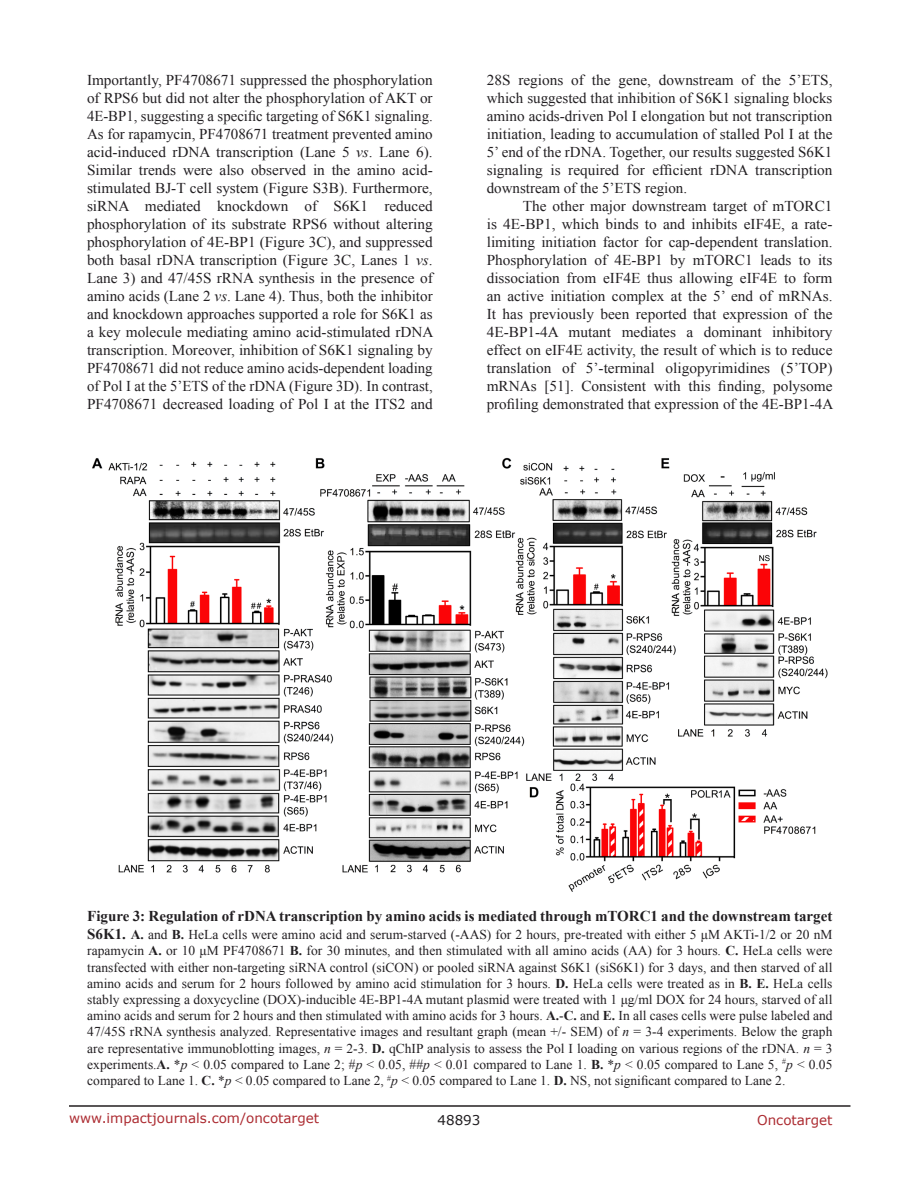
<style>
.page{position:relative;width:918px;height:1188px;background:#fff}
.page>*{position:absolute;margin:0;border:0;box-sizing:border-box;transform-origin:0 0}
.BodyText{font:15px/18px "Times New Roman";color:#221f22;text-align:justify}
.FigureText{font:700 15px "Times New Roman";color:#221f22}
.FigureText-2{font:13.5px/16.2px "Times New Roman";color:#221f22;text-align:justify}
.t1{font:13.5px "Verdana";color:#ac2b31}
.t2{font:13.5px "Verdana";color:#221f22}
.s1{font-style:italic}
.s2{font-weight:700;font-size:15px}
.s3{font-weight:700}
</style>
<div class="page">
<hr style="left:69px;top:1105px;width:781px;height:2px;background:#231f20">
<img style="left:92px;top:457px;width:736px;height:435px">
<p class="BodyText" style="left:87px;top:71px;width:348px">Importantly, PF4708671 suppressed the phosphorylation of RPS6 but did not alter the phosphorylation of AKT or 4E-BP1, suggesting a specific targeting of S6K1 signaling.<br>As for rapamycin, PF4708671 treatment prevented amino acid-induced rDNA transcription (Lane 5 <span class="s1">vs</span>. Lane 6).<br>Similar trends were also observed in the amino acid&shy;stimulated BJ-T cell system (Figure S3B). Furthermore, siRNA mediated knockdown of S6K1 reduced phosphorylation of its substrate RPS6 without altering phosphorylation of 4E-BP1 (Figure 3C), and suppressed both basal rDNA transcription (Figure 3C, Lanes 1 <span class="s1">vs</span>.<br>Lane 3) and 47/45S rRNA synthesis in the presence of amino acids (Lane 2 <span class="s1">vs</span>. Lane 4). Thus, both the inhibitor and knockdown approaches supported a role for S6K1 as a key molecule mediating amino acid-stimulated rDNA transcription. Moreover, inhibition of S6K1 signaling by PF4708671 did not reduce amino acids-dependent loading of Pol I at the 5’ETS of the rDNA (Figure 3D). In contrast, PF4708671 decreased loading of Pol I at the ITS2 and</p>
<p class="BodyText" style="left:487px;top:71px;width:347px">28S regions of the gene, downstream of the 5’ETS, which suggested that inhibition of S6K1 signaling blocks amino acids-driven Pol I elongation but not transcription initiation, leading to accumulation of stalled Pol I at the 5’ end of the rDNA. Together, our results suggested S6K1 signaling is required for efficient rDNA transcription downstream of the 5’ETS region.</p>
<p class="BodyText" style="left:487px;top:197px;width:348px;text-indent:36px">The other major downstream target of mTORC1 is 4E-BP1, which binds to and inhibits eIF4E, a rate&shy;limiting initiation factor for cap-dependent translation.<br>Phosphorylation of 4E-BP1 by mTORC1 leads to its dissociation from eIF4E thus allowing eIF4E to form an active initiation complex at the 5’ end of mRNAs.<br>It has previously been reported that expression of the 4E-BP1-4A mutant mediates a dominant inhibitory effect on eIF4E activity, the result of which is to reduce translation of 5’-terminal oligopyrimidines (5’TOP) mRNAs [51]. Consistent with this finding, polysome profiling demonstrated that expression of the 4E-BP1-4A</p>
<p class="FigureText" style="left:87px;top:906px;width:747px">Figure 3: Regulation of rDNA transcription by amino acids is mediated through mTORC1 and the downstream target</p>
<p class="FigureText-2" style="left:87px;top:926px;width:747px"><span class="s2">S6K1.</span> <span class="s3">A.</span> and <span class="s3">B.</span> HeLa cells were amino acid and serum-starved (-AAS) for 2 hours, pre-treated with either 5 μM AKTi-1/2 or 20 nM rapamycin <span class="s3">A.</span> or 10 μM PF4708671 <span class="s3">B.</span> for 30 minutes, and then stimulated with all amino acids (AA) for 3 hours. <span class="s3">C.</span> HeLa cells were transfected with either non-targeting siRNA control (siCON) or pooled siRNA against S6K1 (siS6K1) for 3 days, and then starved of all amino acids and serum for 2 hours followed by amino acid stimulation for 3 hours. <span class="s3">D.</span> HeLa cells were treated as in <span class="s3">B. E.</span> HeLa cells stably expressing a doxycycline (DOX)-inducible 4E-BP1-4A mutant plasmid were treated with 1 μg/ml DOX for 24 hours, starved of all amino acids and serum for 2 hours and then stimulated with amino acids for 3 hours. <span class="s3">A.</span>-<span class="s3">C.</span> and <span class="s3">E.</span> In all cases cells were pulse labeled and 47/45S rRNA synthesis analyzed. Representative images and resultant graph (mean +/- SEM) of <span class="s1">n</span> = 3-4 experiments. Below the graph are representative immunoblotting images, <span class="s1">n</span> = 2-3. <span class="s3">D.</span> qChIP analysis to assess the Pol I loading on various regions of the rDNA. <span class="s1">n</span> = 3 experiments.<span class="s3">A.</span> *<span class="s1">p</span> &lt; 0.05 compared to Lane 2; #<span class="s1">p</span> &lt; 0.05, ##<span class="s1">p</span> &lt; 0.01 compared to Lane 1. <span class="s3">B.</span> *<span class="s1">p</span> &lt; 0.05 compared to Lane 5, <sup>#</sup><span class="s1">p</span> &lt; 0.05 compared to Lane 1. <span class="s3">C.</span> *<span class="s1">p</span> &lt; 0.05 compared to Lane 2, <sup>#</sup><span class="s1">p</span> &lt; 0.05 compared to Lane 1. <span class="s3">D.</span> NS, not significant compared to Lane 2.</p>
<p class="t1" style="left:69px;top:1109px;width:252px">www.impactjournals.com/oncotarget</p>
<p class="t2" style="left:438px;top:1111px;width:44px">48893</p>
<p class="t1" style="left:757px;top:1111px;width:77px">Oncotarget</p>
</div>
